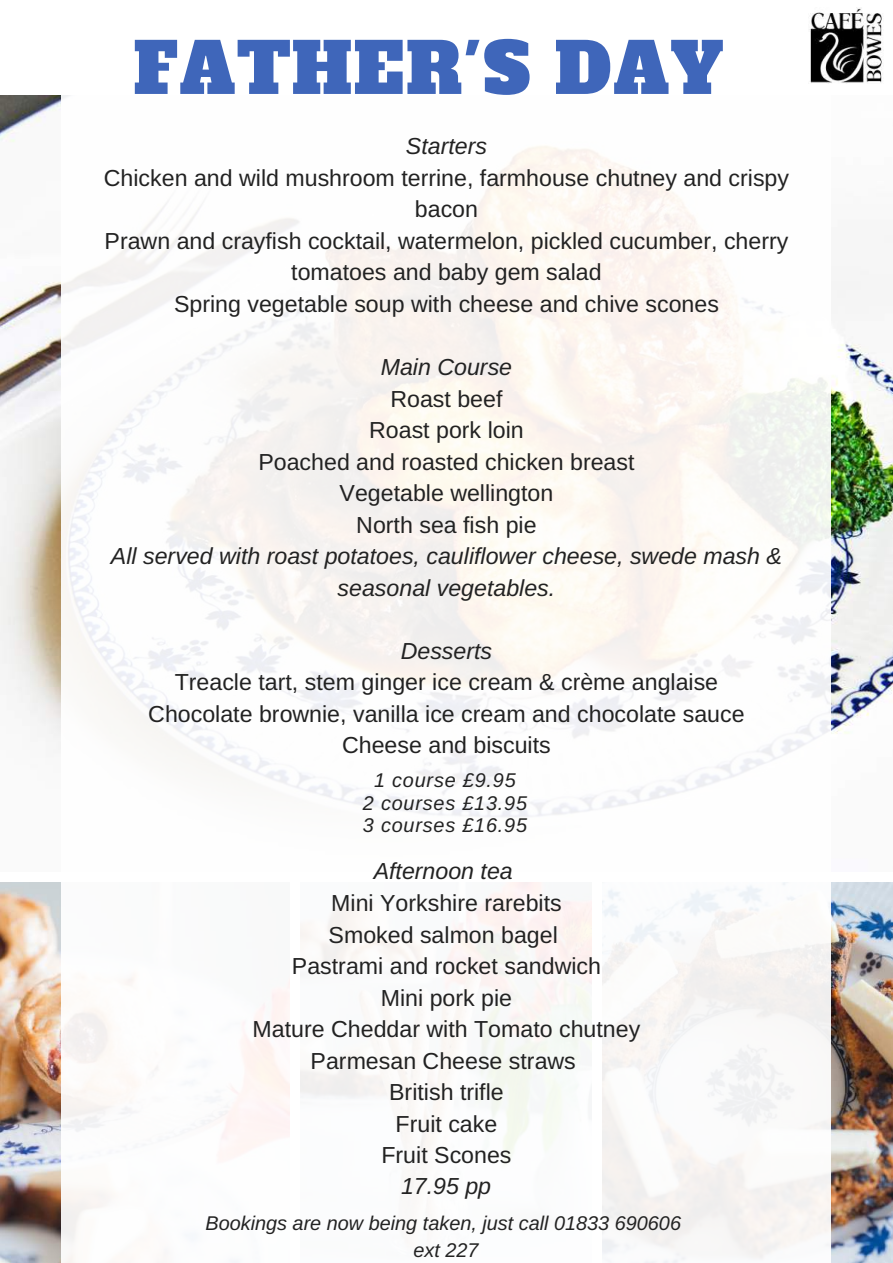
<style>
.page{position:relative;width:893px;height:1263px;background:#fff}
.page>*{position:absolute;margin:0;border:0;box-sizing:border-box;transform-origin:0 0}
.t1{font:69.6px "Alfa Slab One";letter-spacing:.02em;color:#3f66ba}
.t2{font:23.25px/31.5px "Arimo";color:#222;text-align:center}
.t3{font:italic 23.25px/31.5px "Arimo";color:#222;text-align:center}
.t4{font:italic 19.8px/27px "Arimo";color:#222;text-align:center}
.t5{font:italic 19.8px/22.5px "Arimo";letter-spacing:.04em;color:#222;text-align:center}
</style>
<div class="page">
<img style="left:0;top:96px;width:893px;height:654px">
<img style="left:0;top:883px;width:62px;height:380px">
<img style="left:831px;top:883px;width:62px;height:380px">
<div style="left:62px;top:0;width:769px;height:1263px;background:linear-gradient(to right,#fcfbfa,#fbf9f7)"></div>
<img style="left:808px;top:8px;width:75px;height:75px">
<h1 class="t1" style="left:133px;top:22px;width:591px">FATHER'S DAY</h1>
<p class="t3" style="left:406px;top:130px;width:83px">Starters</p>
<p class="t2" style="left:104px;top:162px;width:687px">Chicken and wild mushroom terrine, farmhouse chutney and crispy bacon<br>Prawn and crayfish cocktail, watermelon, pickled cucumber, cherry tomatoes and baby gem salad<br>Spring vegetable soup with cheese and chive scones</p>
<p class="t3" style="left:381px;top:351px;width:133px">Main Course</p>
<p class="t2" style="left:258px;top:383px;width:378px">Roast beef<br>Roast pork loin<br>Poached and roasted chicken breast<br>Vegetable wellington<br>North sea fish pie</p>
<p class="t3" style="left:111px;top:540px;width:672px">All served with roast potatoes, cauliflower cheese, swede mash &amp; seasonal vegetables.</p>
<p class="t3" style="left:401px;top:635px;width:93px">Desserts</p>
<p class="t2" style="left:148px;top:666px;width:598px">Treacle tart, stem ginger ice cream &amp; crème anglaise<br>Chocolate brownie, vanilla ice cream and chocolate sauce<br>Cheese and biscuits</p>
<p class="t5" style="left:363px;top:769px;width:166px">1 course £9.95<br>2 courses £13.95<br>3 courses £16.95</p>
<p class="t3" style="left:374px;top:856px;width:141px">Afternoon tea</p>
<p class="t2" style="left:253px;top:887px;width:389px">Mini Yorkshire rarebits<br>Smoked salmon bagel<br>Pastrami and rocket sandwich<br>Mini pork pie<br>Mature Cheddar with Tomato chutney<br>Parmesan Cheese straws<br>British trifle<br>Fruit cake<br>Fruit Scones</p>
<p class="t3" style="left:401px;top:1170px;width:92px">17.95 pp</p>
<p class="t4" style="left:205px;top:1209px;width:477px">Bookings are now being taken, just call 01833 690606 ext 227</p>
</div>
